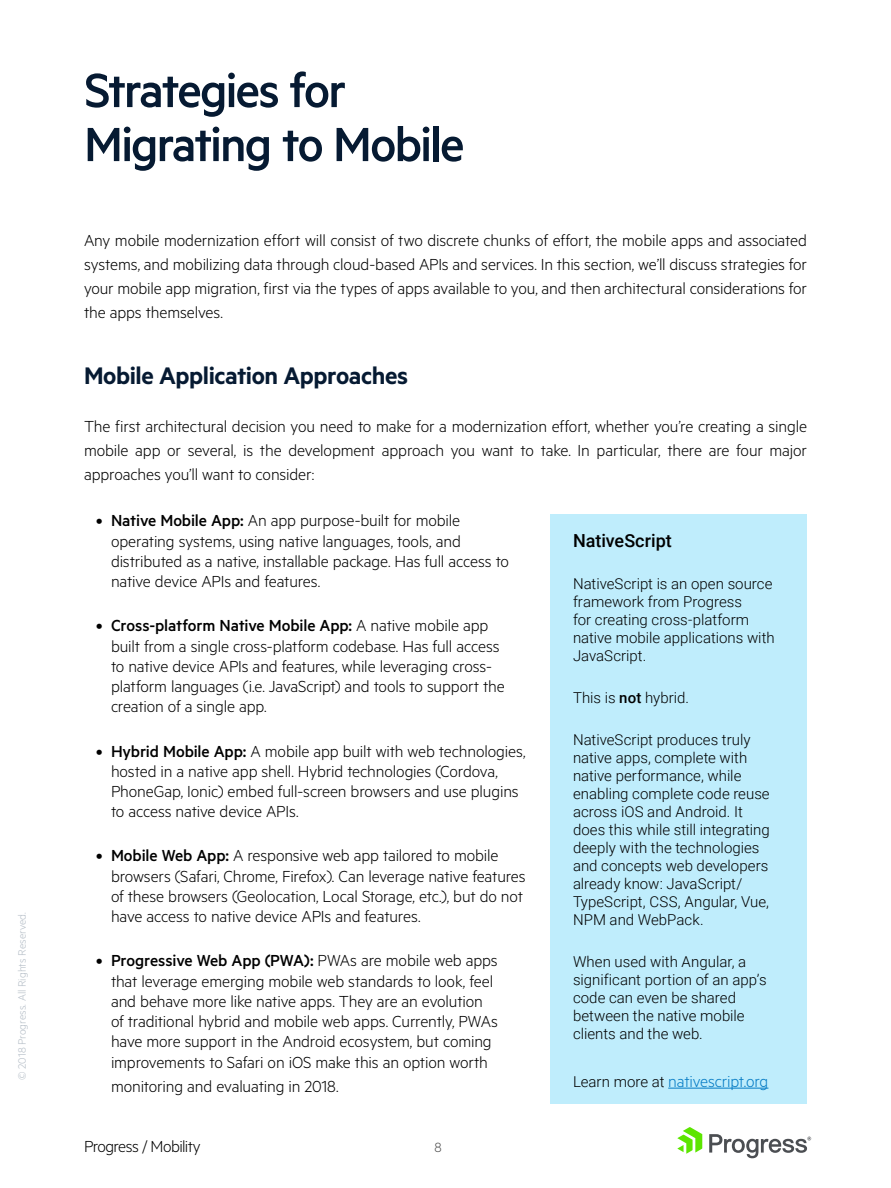
<style>
.page{position:relative;width:891px;height:1188px;background:#fff}
.page>*{position:absolute;margin:0;border:0;box-sizing:border-box;transform-origin:0 0}
.t1{font:500 54px/54px "Metric";letter-spacing:-.04em;color:#061a32}
.t2{font:600 27px "Metric";letter-spacing:-.015em;color:#061a32}
.t3{font:300 18px/20.2px "Metric";letter-spacing:-.01em;color:#000}
.t4{font:300 18px "Metric";letter-spacing:-.01em;color:#037ac4}
.t5{font:300 18px "Metric";letter-spacing:-.03em;color:#000}
.t6{font:500 18px "Roboto";color:#000}
.t7{font:300 15px/18px "Roboto";color:#000}
.t8{font:300 15px "Metric";color:#4d4d4d}
.t9{font:300 12px "Metric";color:#b4bdc6}
.s1{font-weight:500}
.s2{font-family:"Roboto";font-size:15px;color:#000}
</style>
<div class="page">
<svg style="left:677px;top:1127px;width:25px;height:27px"></svg>
<svg style="left:709px;top:1134px;width:102px;height:24px"></svg>
<div style="left:551px;top:515px;width:256px;height:589px;background:#bfedfc"></div>
<hr style="left:668px;top:1088px;width:100px;height:1px;background:#037ac4">
<p class="t9" style="left:15px;top:1080px;width:169px;rotate:-90deg">© 2018 Progress. All Rights Reserved.</p>
<h1 class="t1" style="left:84px;top:62px;width:382px">Strategies for<br>Migrating to Mobile</h1>
<p class="t3" style="left:84px;top:227px;width:725px;line-height:24px;text-align:justify">Any mobile modernization effort will consist of two discrete chunks of effort, the mobile apps and associated systems, and mobilizing data through cloud-based APIs and services. In this section, we’ll discuss strategies for your mobile app migration, first via the types of apps available to you, and then architectural considerations for the apps themselves.</p>
<h2 class="t2" style="left:84px;top:360px;width:326px">Mobile Application Approaches</h2>
<p class="t3" style="left:84px;top:414px;width:725px;line-height:24px;text-align:justify">The first architectural decision you need to make for a modernization effort, whether you’re creating a single mobile app or several, is the development approach you want to take. In particular, there are four major approaches you’ll want to consider:</p>
<p class="t3" style="left:111px;top:510px;width:400px;text-indent:-15px"><span class="s1">• Native Mobile App:</span> An app purpose-built for mobile operating systems, using native languages, tools, and distributed as a native, installable package. Has full access to native device APIs and features.</p>
<p class="t3" style="left:111px;top:615px;width:395px;text-indent:-15px"><span class="s1">• Cross-platform Native Mobile App:</span> A native mobile app built from a single cross-platform codebase. Has full access to native device APIs and features, while leveraging cross&shy;platform languages (i.e. JavaScript) and tools to support the creation of a single app.</p>
<p class="t3" style="left:111px;top:740px;width:416px;text-indent:-15px"><span class="s1">• Hybrid Mobile App:</span> A mobile app built with web technologies, hosted in a native app shell. Hybrid technologies (Cordova, PhoneGap, Ionic) embed full-screen browsers and use plugins to access native device APIs.</p>
<p class="t3" style="left:111px;top:845px;width:416px;text-indent:-15px"><span class="s1">• Mobile Web App:</span> A responsive web app tailored to mobile browsers (Safari, Chrome, Firefox). Can leverage native features of these browsers (Geolocation, Local Storage, etc.), but do not have access to native device APIs and features.</p>
<p class="t3" style="left:111px;top:950px;width:389px;text-indent:-15px"><span class="s1">• Progressive Web App (PWA):</span> PWAs are mobile web apps that leverage emerging mobile web standards to look, feel and behave more like native apps. They are an evolution of traditional hybrid and mobile web apps. Currently, PWAs have more support in the Android ecosystem, but coming improvements to Safari on iOS make this an option worth</p>
<p class="t3" style="left:111px;top:1075px;width:229px">monitoring and evaluating in 2018.</p>
<p class="t6" style="left:573px;top:528px;width:100px">NativeScript</p>
<p class="t7" style="left:573px;top:574px;width:203px">NativeScript is an open source framework from Progress<br>for creating cross-platform native mobile applications with<br>JavaScript.</p>
<p class="t7" style="left:573px;top:688px;width:118px">This is <span class="s1">not</span> hybrid.</p>
<p class="t7" style="left:573px;top:730px;width:198px">NativeScript produces truly native apps, complete with native performance, while enabling complete code reuse across iOS and Android. It does this while still integrating deeply with the technologies and concepts web developers already know: JavaScript/<br>TypeScript, CSS, Angular, Vue,<br>NPM and WebPack.</p>
<p class="t7" style="left:573px;top:952px;width:195px">When used with Angular, a significant portion of an app’s code can even be shared between the native mobile clients and the web.</p>
<p class="t4" style="left:573px;top:1071px;width:197px"><span class="s2">Learn more at</span> nativescript.org</p>
<p class="t5" style="left:84px;top:1136px;width:118px">Progress / Mobility</p>
<p class="t8" style="left:435px;top:1139px;width:9px">8</p>
</div>
